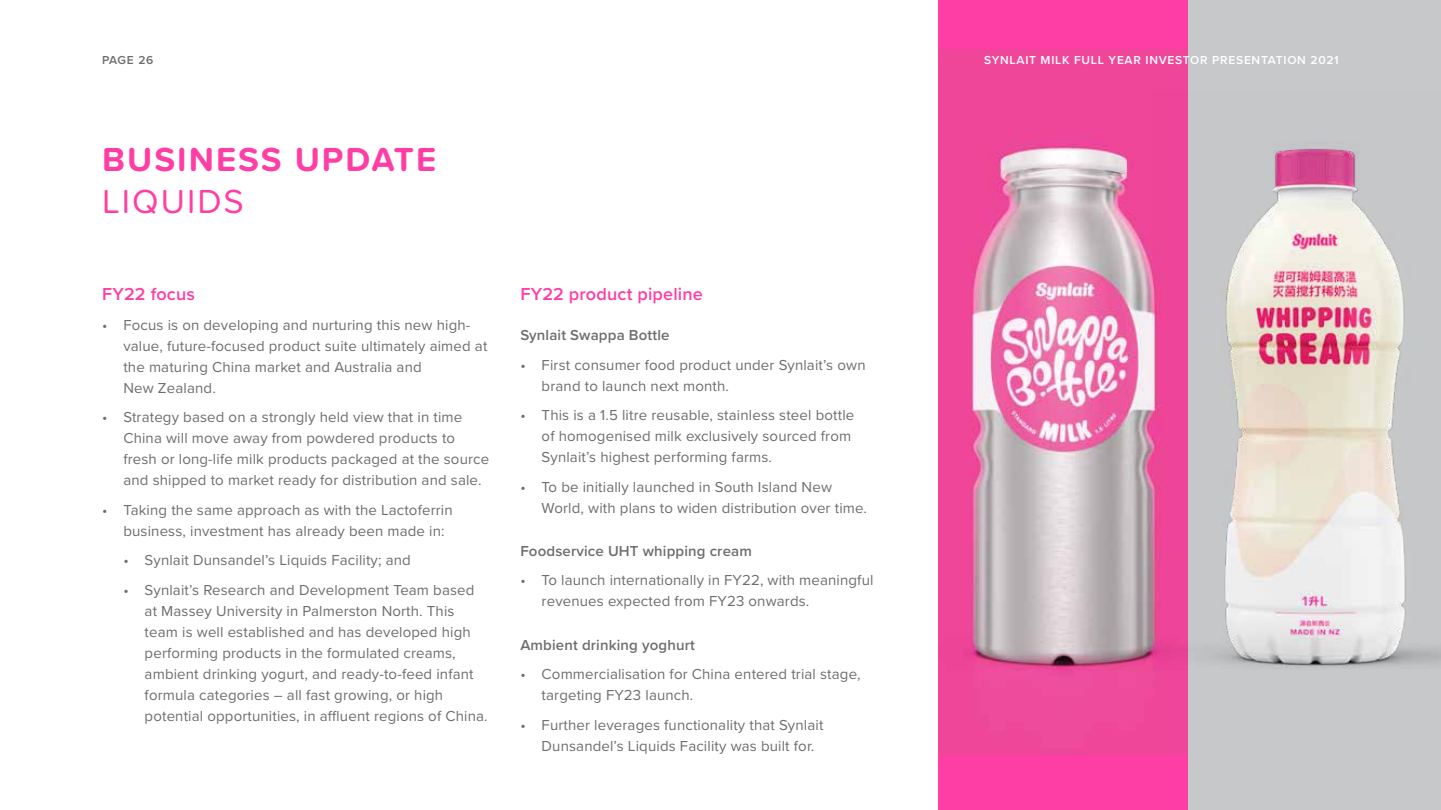
<style>
.page{position:relative;width:1441px;height:810px;background:#fff}
.page>*{position:absolute;margin:0;border:0;box-sizing:border-box;transform-origin:0 0}
.t1{font:700 34.5px "Proxima Soft";letter-spacing:.06em;color:#ff3ea5}
.t2{font:34.5px "Proxima Soft";letter-spacing:.06em;color:#ff3ea5}
.t3{font:600 18px "Proxima Nova";letter-spacing:.01em;color:#ff3ea5}
.t4{font:15px/21px "Proxima Nova";letter-spacing:.01em;color:#6d6e71}
.t5{font:600 15px "Proxima Nova";letter-spacing:.01em;color:#6d6e71}
.t6{font:600 12px "Proxima Nova";letter-spacing:.06em;color:#fff}
.t7{font:600 12px "Proxima Nova";color:#6d6e71}
</style>
<div class="page">
<div style="left:938px;top:0;width:499px;height:810px;background:#ff3ea5"></div>
<img style="left:938px;top:49px;width:250px;height:706px">
<div style="left:1188px;top:0;width:252px;height:810px;background:#c7c8ca"></div>
<img style="left:1152px;top:90px;width:288px;height:580px">
<p class="t7" style="left:102px;top:51px;width:53px">PAGE 26</p>
<p class="t6" style="left:983px;top:51px;width:356px">SYNLAIT MILK FULL YEAR INVESTOR PRESENTATION 2021</p>
<h1 class="t1" style="left:102px;top:134px;width:336px">BUSINESS UPDATE</h1>
<h1 class="t2" style="left:102px;top:175px;width:143px">LIQUIDS</h1>
<p class="t3" style="left:102px;top:281px;width:94px">FY22 focus</p>
<p class="t4" style="left:123px;top:314px;width:365px;text-indent:-21px">• Focus is on developing and nurturing this new high&shy;value, future-focused product suite ultimately aimed at the maturing China market and Australia and<br>New Zealand.</p>
<p class="t4" style="left:123px;top:406px;width:367px;text-indent:-21px">• Strategy based on a strongly held view that in time China will move away from powdered products to fresh or long-life milk products packaged at the source and shipped to market ready for distribution and sale.</p>
<p class="t4" style="left:123px;top:499px;width:331px;text-indent:-21px">• Taking the same approach as with the Lactoferrin business, investment has already been made in:</p>
<p class="t4" style="left:123px;top:549px;width:289px">• Synlait Dunsandel’s Liquids Facility; and</p>
<p class="t4" style="left:145px;top:579px;width:344px;text-indent:-21px">• Synlait’s Research and Development Team based at Massey University in Palmerston North. This team is well established and has developed high performing products in the formulated creams, ambient drinking yogurt, and ready-to-feed infant formula categories – all fast growing, or high potential opportunities, in affluent regions of China.</p>
<p class="t3" style="left:520px;top:281px;width:184px">FY22 product pipeline</p>
<p class="t5" style="left:520px;top:324px;width:151px">Synlait Swappa Bottle</p>
<p class="t4" style="left:541px;top:354px;width:325px;text-indent:-21px">• First consumer food product under Synlait’s own brand to launch next month.</p>
<p class="t4" style="left:541px;top:404px;width:314px;text-indent:-21px">• This is a 1.5 litre reusable, stainless steel bottle of homogenised milk exclusively sourced from<br>Synlait’s highest performing farms.</p>
<p class="t4" style="left:541px;top:476px;width:327px;text-indent:-21px">• To be initially launched in South Island New<br>World, with plans to widen distribution over time.</p>
<p class="t5" style="left:520px;top:540px;width:233px">Foodservice UHT whipping cream</p>
<p class="t4" style="left:541px;top:569px;width:333px;text-indent:-21px">• To launch internationally in FY22, with meaningful revenues expected from FY23 onwards.</p>
<p class="t5" style="left:520px;top:633px;width:176px">Ambient drinking yoghurt</p>
<p class="t4" style="left:541px;top:663px;width:320px;text-indent:-21px">• Commercialisation for China entered trial stage, targeting FY23 launch.</p>
<p class="t4" style="left:541px;top:713px;width:283px;text-indent:-21px">• Further leverages functionality that Synlait<br>Dunsandel’s Liquids Facility was built for.</p>
</div>
